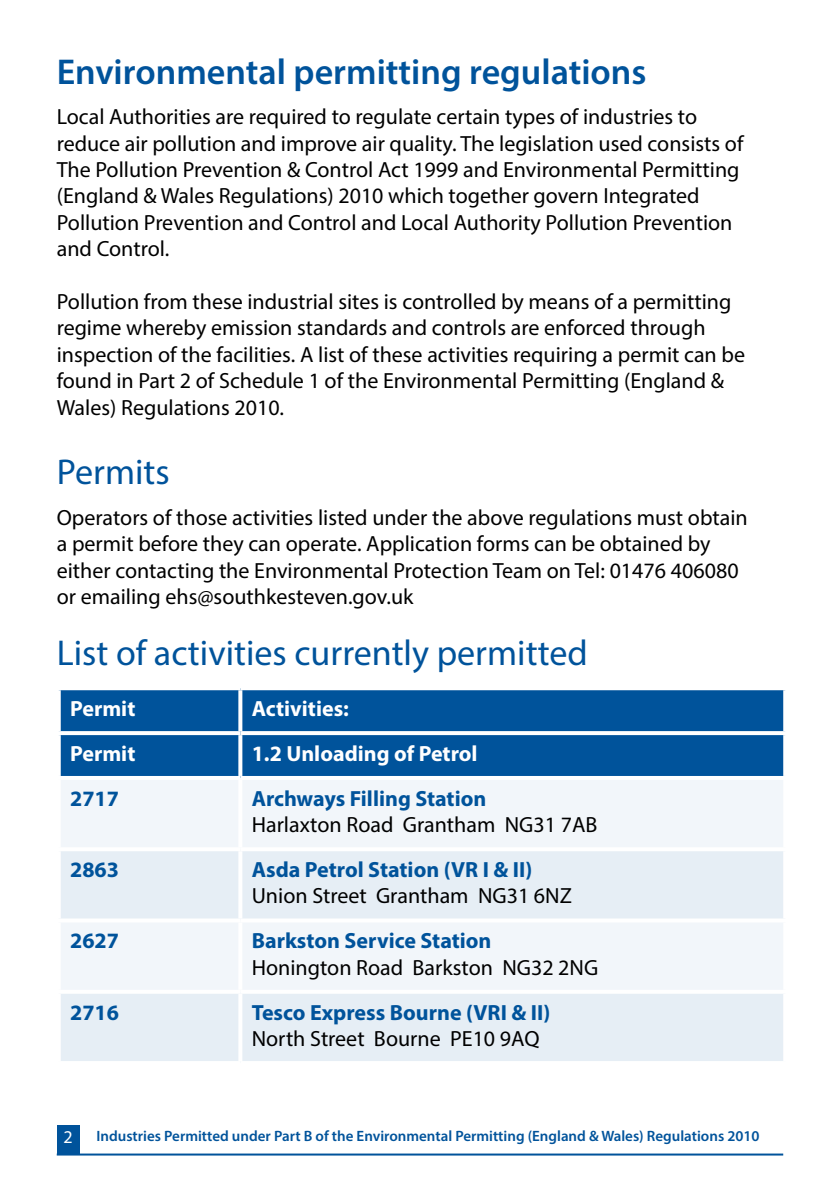
<style>
.page{position:relative;width:840px;height:1191px;background:#fff}
.page>*{position:absolute;margin:0;border:0;box-sizing:border-box;transform-origin:0 0}
.t1{font:36px "Myriad Pro";color:#00539b}
.t2{font:600 36px "Myriad Pro";color:#00539b}
.t3{font:22px/26.4px "Myriad Pro";color:#000}
.t4{font:700 22px "Myriad Pro";color:#00539b}
.t5{font:700 22px "Myriad Pro";color:#fff}
.t6{font:18px "Myriad Pro";color:#fff}
.t7{font:600 15px "Myriad Pro";color:#00539b}
</style>
<div class="page">
<div style="left:57px;top:1125px;width:22px;height:29px;background:#00539b"></div>
<hr style="left:57px;top:1153px;width:725px;height:2px;background:#00539b">
<div style="left:61px;top:690px;width:721px;height:86px;background:#00539b"></div>
<div style="left:61px;top:780px;width:721px;height:67px;background:#f2f6fa"></div>
<svg style="left:61px;top:851px;width:721px;height:210px;fill:#e6eef5"></svg>
<svg style="left:59px;top:731px;width:181px;height:4px"></svg>
<svg style="left:59px;top:735px;width:2px;height:41px"></svg>
<svg style="left:240px;top:731px;width:545px;height:4px"></svg>
<svg style="left:238px;top:735px;width:4px;height:41px"></svg>
<svg style="left:782px;top:735px;width:3px;height:41px"></svg>
<hr style="left:238px;top:780px;width:4px;height:67px;background:#fff">
<hr style="left:238px;top:851px;width:4px;height:67px;background:#fff">
<svg style="left:782px;top:851px;width:1px;height:67px"></svg>
<svg style="left:61px;top:918px;width:179px;height:4px"></svg>
<svg style="left:240px;top:918px;width:543px;height:4px"></svg>
<hr style="left:238px;top:922px;width:4px;height:67px;background:#fff">
<hr style="left:57px;top:989px;width:183px;height:4px;background:#fff">
<hr style="left:240px;top:989px;width:546px;height:4px;background:#fff">
<hr style="left:238px;top:993px;width:4px;height:68px;background:#fff">
<svg style="left:782px;top:994px;width:1px;height:67px"></svg>
<svg style="left:58px;top:690px;width:3px;height:41px"></svg>
<svg style="left:238px;top:690px;width:4px;height:41px"></svg>
<svg style="left:782px;top:690px;width:4px;height:41px"></svg>
<h1 class="t2" style="left:57px;top:49px;width:591px">Environmental permitting regulations</h1>
<p class="t3" style="left:57px;top:103px;width:687px">Local Authorities are required to regulate certain types of industries to reduce air pollution and improve air quality. The legislation used consists of The Pollution Prevention &amp; Control Act 1999 and Environmental Permitting (England &amp; Wales Regulations) 2010 which together govern Integrated Pollution Prevention and Control and Local Authority Pollution Prevention and Control.</p>
<p class="t3" style="left:57px;top:288px;width:689px">Pollution from these industrial sites is controlled by means of a permitting regime whereby emission standards and controls are enforced through inspection of the facilities. A list of these activities requiring a permit can be found in Part 2 of Schedule 1 of the Environmental Permitting (England &amp; Wales) Regulations 2010.</p>
<h1 class="t1" style="left:57px;top:450px;width:114px">Permits</h1>
<p class="t3" style="left:57px;top:504px;width:692px">Operators of those activities listed under the above regulations must obtain a permit before they can operate. Application forms can be obtained by either contacting the Environmental Protection Team on Tel: 01476 406080 or emailing ehs@southkesteven.gov.uk</p>
<h1 class="t1" style="left:57px;top:631px;width:532px">List of activities currently permitted</h1>
<p class="t5" style="left:70px;top:694px;width:67px">Permit</p>
<p class="t5" style="left:251px;top:694px;width:99px">Activities:</p>
<p class="t5" style="left:70px;top:739px;width:67px">Permit</p>
<p class="t5" style="left:251px;top:739px;width:227px">1.2 Unloading of Petrol</p>
<p class="t4" style="left:70px;top:784px;width:50px">2717</p>
<p class="t4" style="left:251px;top:784px;width:236px">Archways Filling Station</p>
<p class="t3" style="left:251px;top:811px;width:347px">Harlaxton Road Grantham NG31 7AB</p>
<p class="t4" style="left:70px;top:855px;width:50px">2863</p>
<p class="t4" style="left:251px;top:855px;width:282px">Asda Petrol Station (VR I &amp; II)</p>
<p class="t3" style="left:251px;top:882px;width:321px">Union Street Grantham NG31 6NZ</p>
<p class="t4" style="left:70px;top:926px;width:50px">2627</p>
<p class="t4" style="left:251px;top:926px;width:241px">Barkston Service Station</p>
<p class="t3" style="left:251px;top:953px;width:348px">Honington Road Barkston NG32 2NG</p>
<p class="t4" style="left:70px;top:997px;width:50px">2716</p>
<p class="t4" style="left:251px;top:997px;width:300px">Tesco Express Bourne (VRI &amp; II)</p>
<p class="t3" style="left:251px;top:1025px;width:289px">North Street Bourne PE10 9AQ</p>
<p class="t6" style="left:63px;top:1125px;width:11px">2</p>
<p class="t7" style="left:96px;top:1126px;width:664px">Industries Permitted under Part B of the Environmental Permitting (England &amp; Wales) Regulations 2010</p>
</div>
